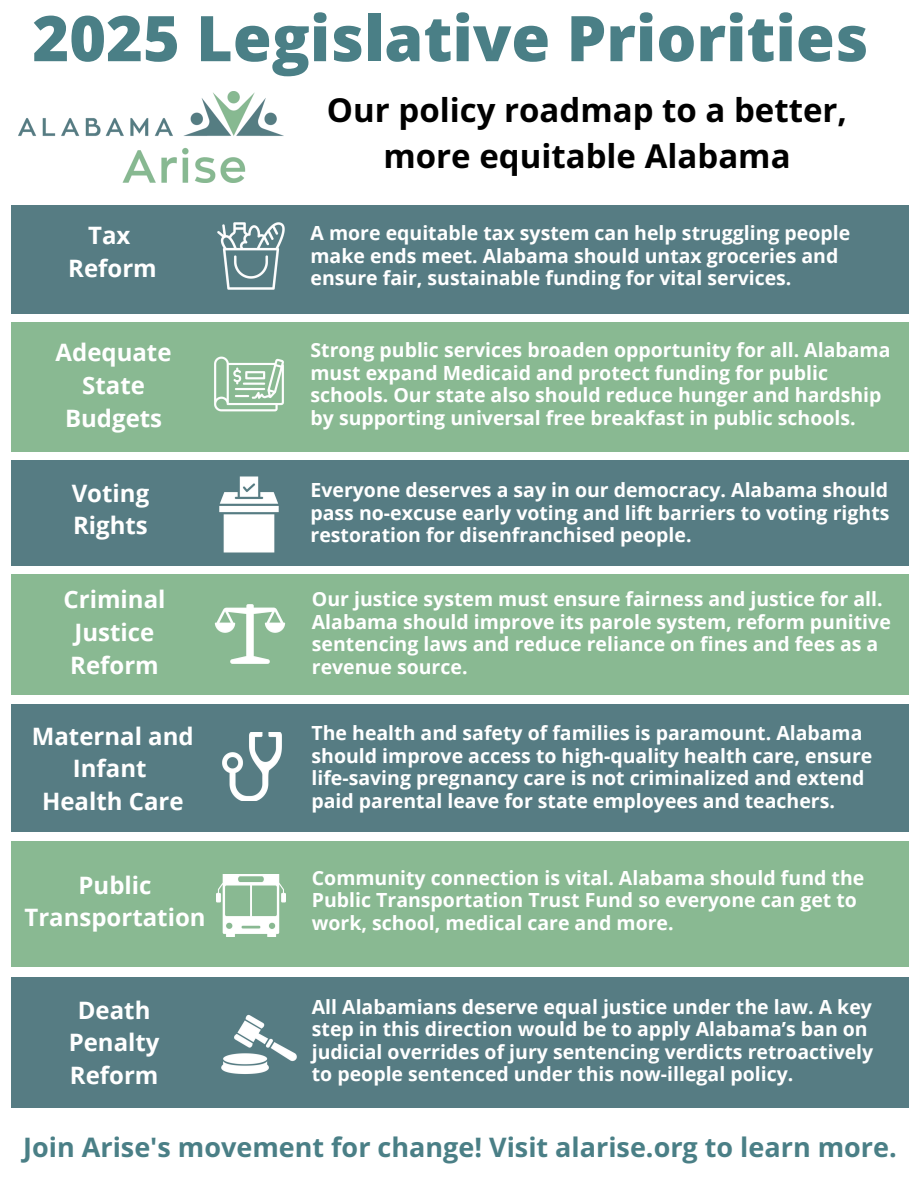
<style>
.page{position:relative;width:918px;height:1188px;background:#fff}
.page>*{position:absolute;margin:0;border:0;box-sizing:border-box;transform-origin:0 0}
.t1{font:800 63px "Open Sans";color:#4a7f86}
.t2{font:700 33px/46.2px "Open Sans Hebrew";color:#000;text-align:center}
.t3{font:700 27px "Open Sans Hebrew";color:#4a7f86}
.t4{font:700 24px/32.7px "Open Sans";color:#fff;text-align:center}
.t5{font:700 19.5px/22.5px "Open Sans";color:#fff}
</style>
<div class="page">
<div style="left:11px;top:205px;width:897px;height:109px;background:#567c83"></div>
<div style="left:11px;top:322px;width:897px;height:130px;background:#89b992"></div>
<img style="left:217px;top:222px;width:68px;height:68px">
<img style="left:214px;top:356px;width:70px;height:56px">
<div style="left:11px;top:977px;width:898px;height:131px;background:#567c83"></div>
<img style="left:221px;top:1014px;width:76px;height:60px">
<div style="left:11px;top:704px;width:898px;height:128px;background:#567c83"></div>
<img style="left:222px;top:732px;width:60px;height:69px">
<div style="left:11px;top:841px;width:898px;height:126px;background:#89b992"></div>
<img style="left:217px;top:875px;width:68px;height:61px">
<div style="left:11px;top:461px;width:897px;height:105px;background:#567c83"></div>
<img style="left:219px;top:476px;width:60px;height:77px">
<div style="left:11px;top:575px;width:898px;height:120px;background:#89b992"></div>
<img style="left:214px;top:604px;width:72px;height:60px">
<img style="left:18px;top:92px;width:266px;height:91px">
<h4 class="t1" style="left:32px;top:-6px;width:838px">2025 Legislative Priorities</h4>
<h4 class="t2" style="left:327px;top:86px;width:522px">Our policy roadmap to a better, more equitable Alabama</h4>
<p class="t4" style="left:68px;top:219px;width:90px">Tax<br>Reform</p>
<h4 class="t5" style="left:311px;top:222px;width:541px">A more equitable tax system can help struggling people make ends meet. Alabama should untax groceries and ensure fair, sustainable funding for vital services.</h4>
<p class="t4" style="left:56px;top:336px;width:117px">Adequate<br>State<br>Budgets</p>
<p class="t5" style="left:311px;top:338px;width:581px">Strong public services broaden opportunity for all. Alabama must expand Medicaid and protect funding for public schools. Our state also should reduce hunger and hardship by supporting universal free breakfast in public schools.</p>
<p class="t4" style="left:72px;top:476px;width:79px;text-align:left">Voting<br>Rights</p>
<p class="t5" style="left:311px;top:479px;width:580px;text-align:justify">Everyone deserves a say in our democracy. Alabama should pass no-excuse early voting and lift barriers to voting rights restoration for disenfranchised people.</p>
<p class="t4" style="left:64px;top:583px;width:103px;text-align:left">Criminal<br>Justice<br>Reform</p>
<p class="t4" style="left:32px;top:719px;width:163px">Maternal and<br>Infant<br>Health Care</p>
<h3 class="t4" style="left:24px;top:868px;width:183px">Public<br>Transportation</h3>
<p class="t4" style="left:69px;top:993px;width:92px">Death<br>Penalty<br>Reform</p>
<h4 class="t5" style="left:312px;top:587px;width:581px">Our justice system must ensure fairness and justice for all.<br>Alabama should improve its parole system, reform punitive sentencing laws and reduce reliance on fines and fees as a revenue source.</h4>
<p class="t5" style="left:312px;top:721px;width:562px">The health and safety of families is paramount. Alabama should improve access to high-quality health care, ensure life-saving pregnancy care is not criminalized and extend paid parental leave for state employees and teachers.</p>
<p class="t5" style="left:312px;top:866px;width:554px">Community connection is vital. Alabama should fund the<br>Public Transportation Trust Fund so everyone can get to work, school, medical care and more.</p>
<h4 class="t5" style="left:312px;top:995px;width:563px">All Alabamians deserve equal justice under the law. A key step in this direction would be to apply Alabama’s ban on judicial overrides of jury sentencing verdicts retroactively to people sentenced under this now-illegal policy.</h4>
<p class="t3" style="left:23px;top:1128px;width:875px">Join Arise's movement for change! Visit alarise.org to learn more.</p>
</div>
